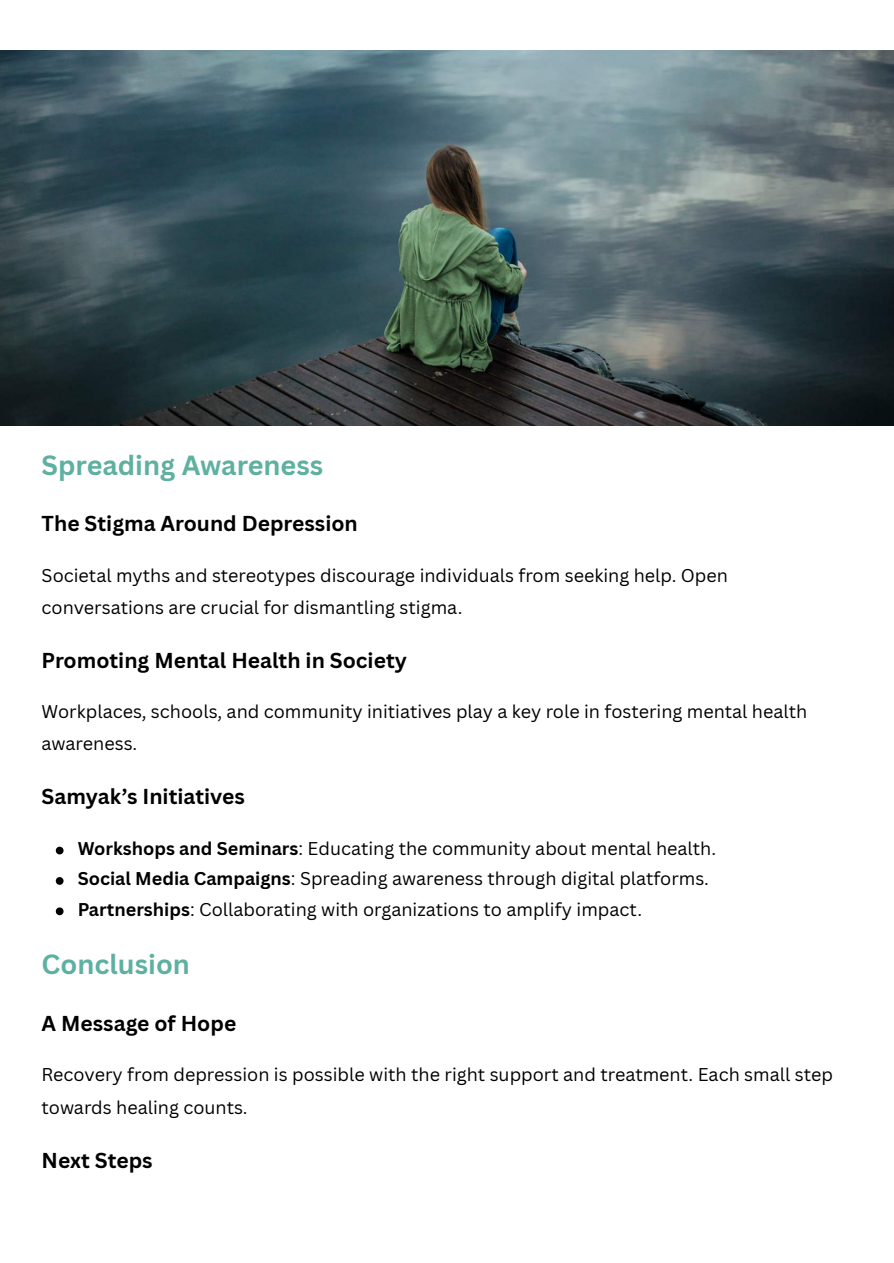
<style>
.page{position:relative;width:894px;height:1263px;background:#fff}
.page>*{position:absolute;margin:0;border:0;box-sizing:border-box;transform-origin:0 0}
.t1{font:700 27px "Canva Sans";color:#5eb0a1}
.t2{font:700 21px "Canva Sans";color:#000}
.t3{font:18px/32.7px "Canva Sans";color:#000}
.s1{font-weight:700}
</style>
<div class="page">
<img style="left:0;top:51px;width:893px;height:374px">
<svg style="left:56px;top:847px;width:7px;height:7px"></svg>
<svg style="left:56px;top:877px;width:7px;height:8px"></svg>
<svg style="left:56px;top:907px;width:7px;height:8px"></svg>
<h1 class="t1" style="left:42px;top:449px;width:283px">Spreading Awareness</h1>
<p class="t2" style="left:42px;top:511px;width:317px">The Stigma Around Depression</p>
<p class="t3" style="left:42px;top:559px;width:687px">Societal myths and stereotypes discourage individuals from seeking help. Open conversations are crucial for dismantling stigma.</p>
<p class="t2" style="left:42px;top:648px;width:366px">Promoting Mental Health in Society</p>
<p class="t3" style="left:42px;top:695px;width:767px">Workplaces, schools, and community initiatives play a key role in fostering mental health awareness.</p>
<p class="t2" style="left:42px;top:784px;width:205px">Samyak’s Initiatives</p>
<p class="t3" style="left:78px;top:833px;width:639px;line-height:30.5px"><span class="s1">Workshops and Seminars</span>: Educating the community about mental health.<br><span class="s1">Social Media Campaigns</span>: Spreading awareness through digital platforms.<br><span class="s1">Partnerships</span>: Collaborating with organizations to amplify impact.</p>
<h1 class="t1" style="left:42px;top:948px;width:150px">Conclusion</h1>
<p class="t2" style="left:42px;top:1010px;width:196px">A Message of Hope</p>
<p class="t3" style="left:42px;top:1058px;width:792px">Recovery from depression is possible with the right support and treatment. Each small step towards healing counts.</p>
<p class="t2" style="left:42px;top:1148px;width:112px">Next Steps</p>
</div>
